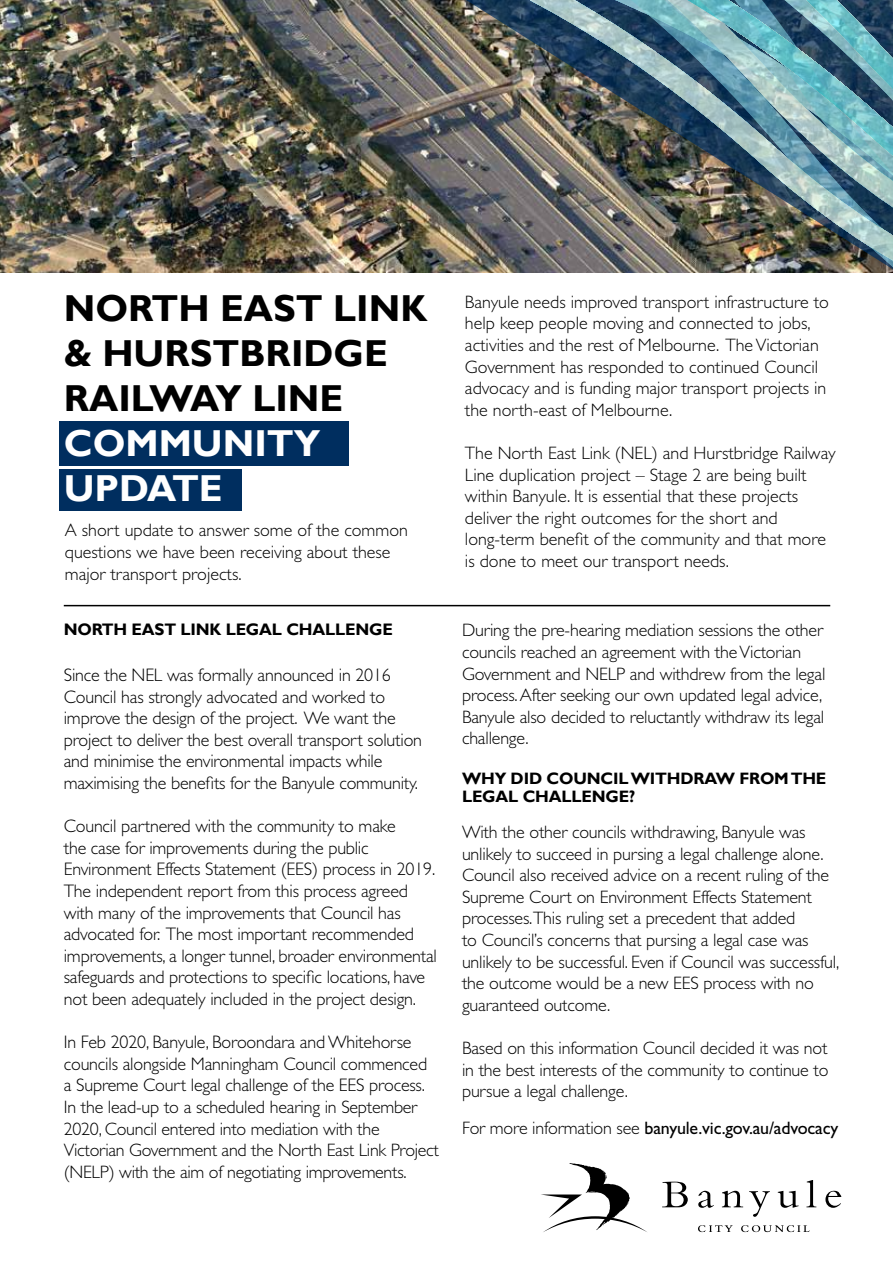
<style>
.page{position:relative;width:893px;height:1263px;background:#fff}
.page>*{position:absolute;margin:0;border:0;box-sizing:border-box;transform-origin:0 0}
.t1{font:700 37.5px/45px "Gill Sans";color:#000}
.t2{font:700 37.5px/45px "Gill Sans";color:#fff}
.t3{font:300 18.15px/21.6px "Gill Sans Std";letter-spacing:-.01em;color:#000}
.t4{font:300 18px/21.6px "Gill Sans Std";letter-spacing:-.01em;color:#000}
.t5{font:18px "Gill Sans Std";letter-spacing:-.01em;color:#000}
.t6{font:700 16.65px "Gill Sans";letter-spacing:-.01em;color:#000}
.t7{font:700 16.5px/18px "Gill Sans";letter-spacing:-.01em;color:#000}
.s1{font-weight:300}
</style>
<div class="page">
<hr style="left:64px;top:605px;width:766px;height:1px;background:#000">
<div style="left:60px;top:470px;width:182px;height:41px;background:#002e5f"></div>
<div style="left:60px;top:421px;width:289px;height:45px;background:#002e5f"></div>
<svg style="left:541px;top:1163px;width:106px;height:69px"></svg>
<svg style="left:662px;top:1182px;width:26px;height:25px"></svg>
<svg style="left:698px;top:1191px;width:16px;height:17px"></svg>
<svg style="left:722px;top:1191px;width:21px;height:16px"></svg>
<svg style="left:749px;top:1191px;width:21px;height:26px"></svg>
<svg style="left:778px;top:1191px;width:20px;height:17px"></svg>
<svg style="left:806px;top:1180px;width:10px;height:27px"></svg>
<svg style="left:825px;top:1191px;width:16px;height:17px"></svg>
<svg style="left:698px;top:1225px;width:35px;height:7px"></svg>
<svg style="left:741px;top:1225px;width:69px;height:7px"></svg>
<img style="left:0;top:0;width:248px;height:273px">
<img style="left:248px;top:0;width:645px;height:273px">
<h1 class="t1" style="left:64px;top:287px;width:365px">NORTH EAST LINK &amp; HURSTBRIDGE<br>RAILWAY LINE</h1>
<h1 class="t2" style="left:64px;top:422px;width:258px">COMMUNITY<br>UPDATE</h1>
<p class="t4" style="left:65px;top:520px;width:345px">A short update to answer some of the common questions we have been receiving about these major transport projects.</p>
<p class="t6" style="left:64px;top:620px;width:331px">NORTH EAST LINK LEGAL CHALLENGE</p>
<p class="t3" style="left:64px;top:664px;width:360px">Since the NEL was formally announced in 2016<br>Council has strongly advocated and worked to improve the design of the project. We want the project to deliver the best overall transport solution and minimise the environmental impacts while maximising the benefits for the Banyule community.</p>
<p class="t3" style="left:64px;top:815px;width:375px">Council partnered with the community to make<br>the case for improvements during the public Environment Effects Statement (EES) process in 2019.<br>The independent report from this process agreed with many of the improvements that Council has advocated for. The most important recommended improvements, a longer tunnel, broader environmental safeguards and protections to specific locations, have not been adequately included in the project design.</p>
<p class="t3" style="left:64px;top:1031px;width:365px">In Feb 2020, Banyule, Boroondara and Whitehorse councils alongside Manningham Council commenced a Supreme Court legal challenge of the EES process.</p>
<p class="t4" style="left:64px;top:1096px;width:377px">In the lead-up to a scheduled hearing in September 2020, Council entered into mediation with the Victorian Government and the North East Link Project (NELP) with the aim of negotiating improvements.</p>
<p class="t4" style="left:465px;top:291px;width:365px">Banyule needs improved transport infrastructure to help keep people moving and connected to jobs, activities and the rest of Melbourne. The Victorian Government has responded to continued Council advocacy and is funding major transport projects in the north-east of Melbourne.</p>
<p class="t4" style="left:465px;top:442px;width:372px">The North East Link (NEL) and Hurstbridge Railway Line duplication project – Stage 2 are being built within Banyule. It is essential that these projects deliver the right outcomes for the short and long-term benefit of the community and that more is done to meet our transport needs.</p>
<p class="t4" style="left:462px;top:620px;width:365px">During the pre-hearing mediation sessions the other councils reached an agreement with the Victorian Government and NELP and withdrew from the legal process. After seeking our own updated legal advice, Banyule also decided to reluctantly withdraw its legal challenge.</p>
<p class="t7" style="left:462px;top:770px;width:366px">WHY DID COUNCIL WITHDRAW FROM THE<br>LEGAL CHALLENGE?</p>
<p class="t4" style="left:462px;top:821px;width:379px">With the other councils withdrawing, Banyule was unlikely to succeed in pursing a legal challenge alone.<br>Council also received advice on a recent ruling of the Supreme Court on Environment Effects Statement processes.This ruling set a precedent that added<br>to Council’s concerns that pursing a legal case was unlikely to be successful. Even if Council was successful, the outcome would be a new EES process with no guaranteed outcome.</p>
<p class="t4" style="left:462px;top:1037px;width:368px;text-align:justify">Based on this information Council decided it was not in the best interests of the community to continue to pursue a legal challenge.</p>
<p class="t5" style="left:462px;top:1117px;width:378px"><span class="s1">For more information see</span> banyule.vic.gov.au/advocacy</p>
</div>
